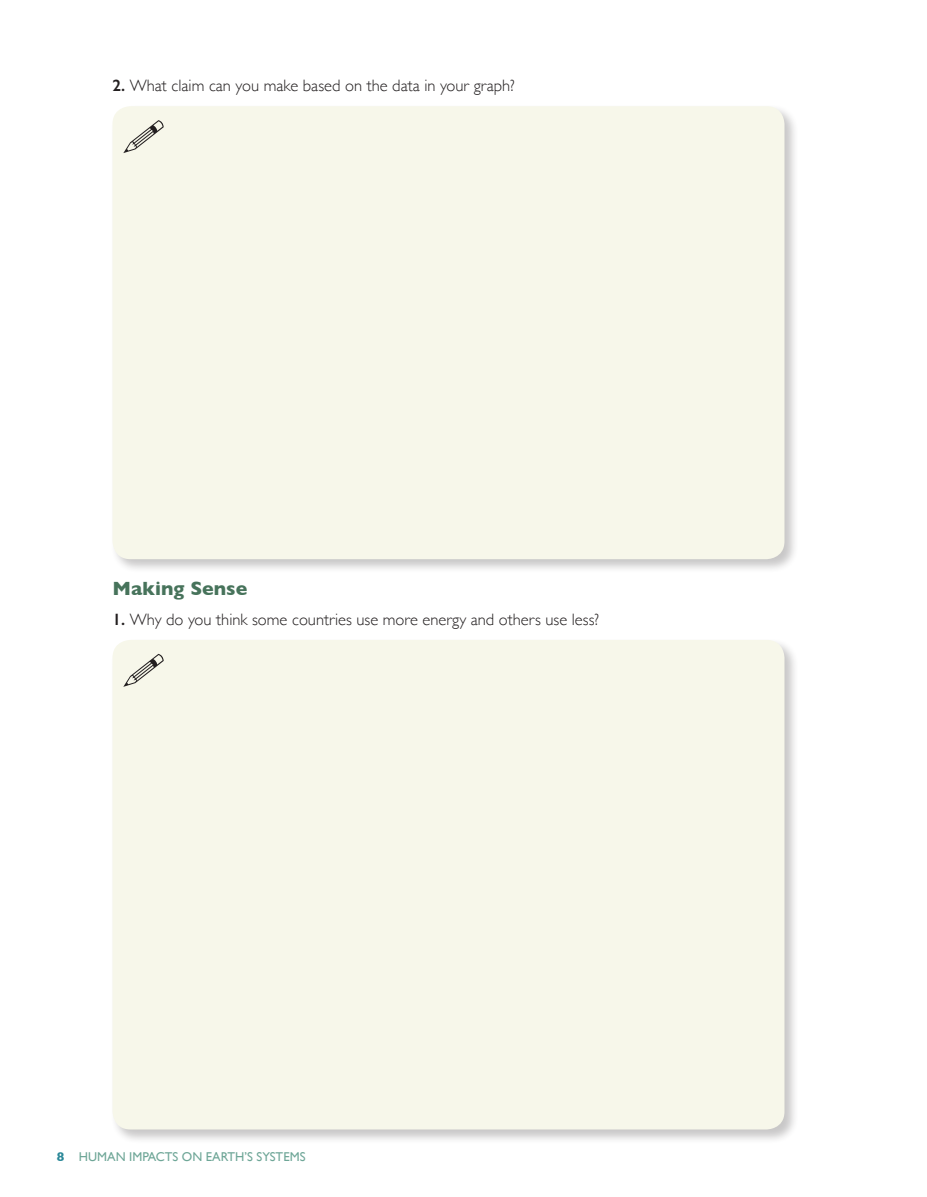
<style>
.page{position:relative;width:927px;height:1197px;background:#fff}
.page>*{position:absolute;margin:0;border:0;box-sizing:border-box;transform-origin:0 0}
.t1{font:700 19.5px "Gill Sans";color:#47735b}
.t2{font:300 16.5px "Gill Sans";color:#231f20}
.t3{font:12.75px "Gill Sans";color:#6ea697}
.s1{font-weight:600}
.s2{font-weight:700;color:#2c8999}
</style>
<div class="page">
<div style="left:111px;top:104px;width:688px;height:470px;background:#231f20;opacity:.25"></div>
<div style="left:112px;top:106px;width:672px;height:453px;background:#f7f7ea;border-radius:18px"></div>
<div style="left:111px;top:638px;width:688px;height:506px;background:#231f20;opacity:.25"></div>
<div style="left:112px;top:640px;width:672px;height:490px;background:#f7f7ea;border-radius:18px"></div>
<svg style="left:123px;top:120px;width:41px;height:33px"></svg>
<svg style="left:123px;top:654px;width:41px;height:33px"></svg>
<p class="t2" style="left:112px;top:72px;width:404px"><span class="s1">2.</span> What claim can you make based on the data in your graph?</p>
<p class="t1" style="left:112px;top:573px;width:136px">Making Sense</p>
<p class="t2" style="left:112px;top:606px;width:488px"><span class="s1">1.</span> Why do you think some countries use more energy and others use less?</p>
<p class="t3" style="left:57px;top:1149px;width:250px"><span class="s2">8</span> HUMAN IMPACTS ON EARTH’S SYSTEMS</p>
</div>
